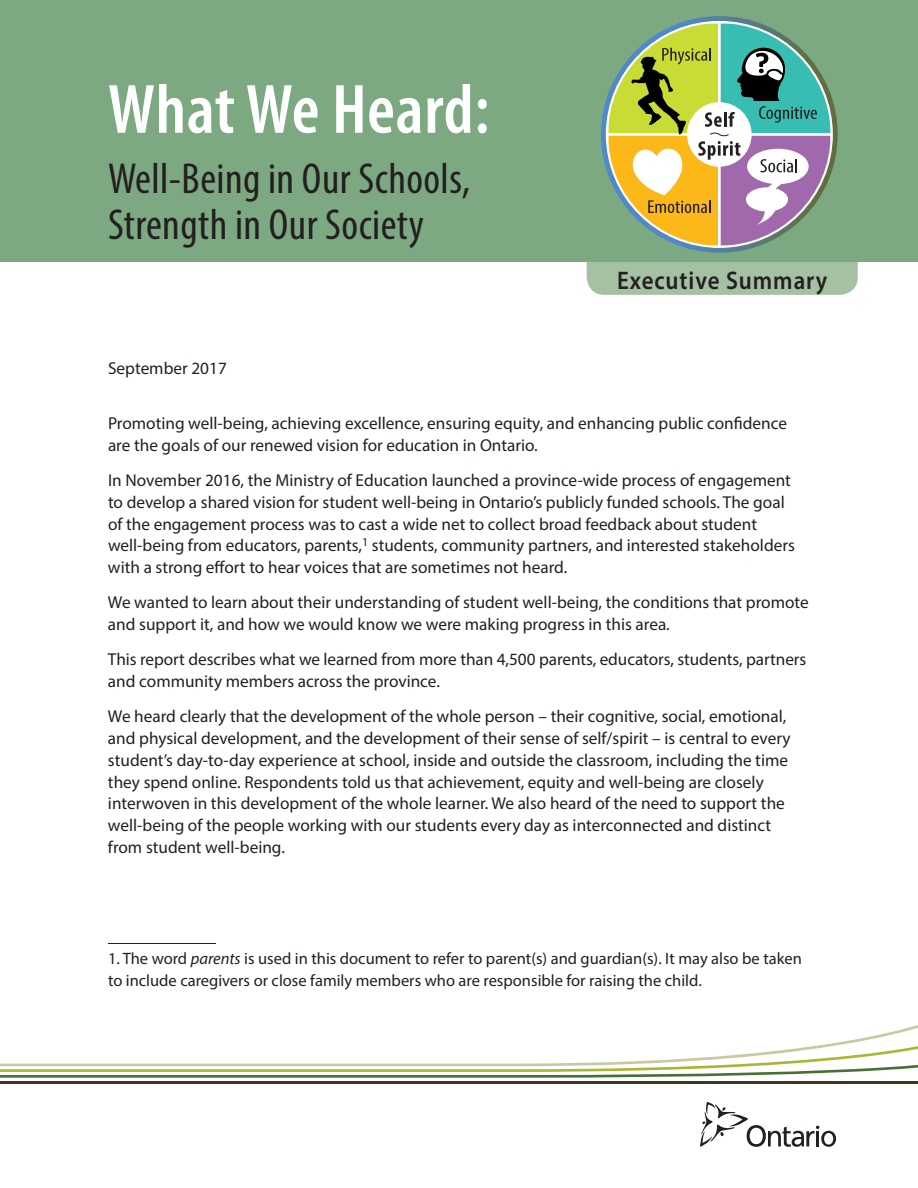
<style>
.page{position:relative;width:918px;height:1188px;background:#fff}
.page>*{position:absolute;margin:0;border:0;box-sizing:border-box;transform-origin:0 0}
.t1{font:600 condensed 70.5px "Myriad Pro";letter-spacing:.005em;color:#fff}
.t2{font:condensed 43.5px/46.5px "Myriad Pro";letter-spacing:.01em;color:#231f20}
.t3{font:600 25.5px "Myriad Pro";letter-spacing:.04em;color:#231f20;scale:.9 1}
.t4{font:17.25px/21.8px "Myriad Pro";color:#231f20}
.t5{font:16.5px/21px "Myriad Pro";color:#231f20}
.s1{font-style:italic}
</style>
<div class="page">
<div style="left:587px;top:243px;width:271px;height:52px;background:#a5c0a3;border-radius:18px"></div>
<hr style="left:108px;top:943px;width:108px;height:1px;background:#231f20">
<hr style="left:0;top:1081px;width:918px;height:2px;background:#3e3621">
<svg style="left:0;top:1036px;width:918px;height:42px"></svg>
<svg style="left:700px;top:1102px;width:136px;height:45px"></svg>
<div style="left:0;top:0;width:918px;height:261px;background:#7ca981"></div>
<svg style="left:601px;top:16px;width:237px;height:237px"></svg>
<hr style="left:607px;top:133px;width:224px;height:3px;background:#fff">
<hr style="left:718px;top:22px;width:3px;height:225px;background:#fff">
<svg style="left:608px;top:23px;width:223px;height:223px"></svg>
<h1 class="t1" style="left:108px;top:66px;width:383px">What We Heard:</h1>
<h2 class="t2" style="left:108px;top:155px;width:364px">Well-Being in Our Schools,<br>Strength in Our Society</h2>
<h3 class="t3" style="left:617px;top:264px;width:235px">Executive Summary</h3>
<p class="t4" style="left:108px;top:357px;width:120px">September 2017</p>
<p class="t4" style="left:108px;top:412px;width:681px">Promoting well-being, achieving excellence, ensuring equity, and enhancing public confidence are the goals of our renewed vision for education in Ontario.</p>
<p class="t4" style="left:108px;top:469px;width:688px">In November 2016, the Ministry of Education launched a province-wide process of engagement to develop a shared vision for student well-being in Ontario’s publicly funded schools. The goal of the engagement process was to cast a wide net to collect broad feedback about student well-being from educators, parents,<sup>1</sup> students, community partners, and interested stakeholders with a strong effort to hear voices that are sometimes not heard.</p>
<p class="t4" style="left:108px;top:591px;width:702px">We wanted to learn about their understanding of student well-being, the conditions that promote and support it, and how we would know we were making progress in this area.</p>
<p class="t4" style="left:108px;top:648px;width:700px">This report describes what we learned from more than 4,500 parents, educators, students, partners and community members across the province.</p>
<p class="t4" style="left:108px;top:705px;width:684px">We heard clearly that the development of the whole person – their cognitive, social, emotional, and physical development, and the development of their sense of self/spirit – is central to every student’s day-to-day experience at school, inside and outside the classroom, including the time they spend online. Respondents told us that achievement, equity and well-being are closely interwoven in this development of the whole learner. We also heard of the need to support the well-being of the people working with our students every day as interconnected and distinct from student well-being.</p>
<p class="t5" style="left:108px;top:948px;width:695px">1. The word <span class="s1">parents</span> is used in this document to refer to parent(s) and guardian(s). It may also be taken to include caregivers or close family members who are responsible for raising the child.</p>
</div>
